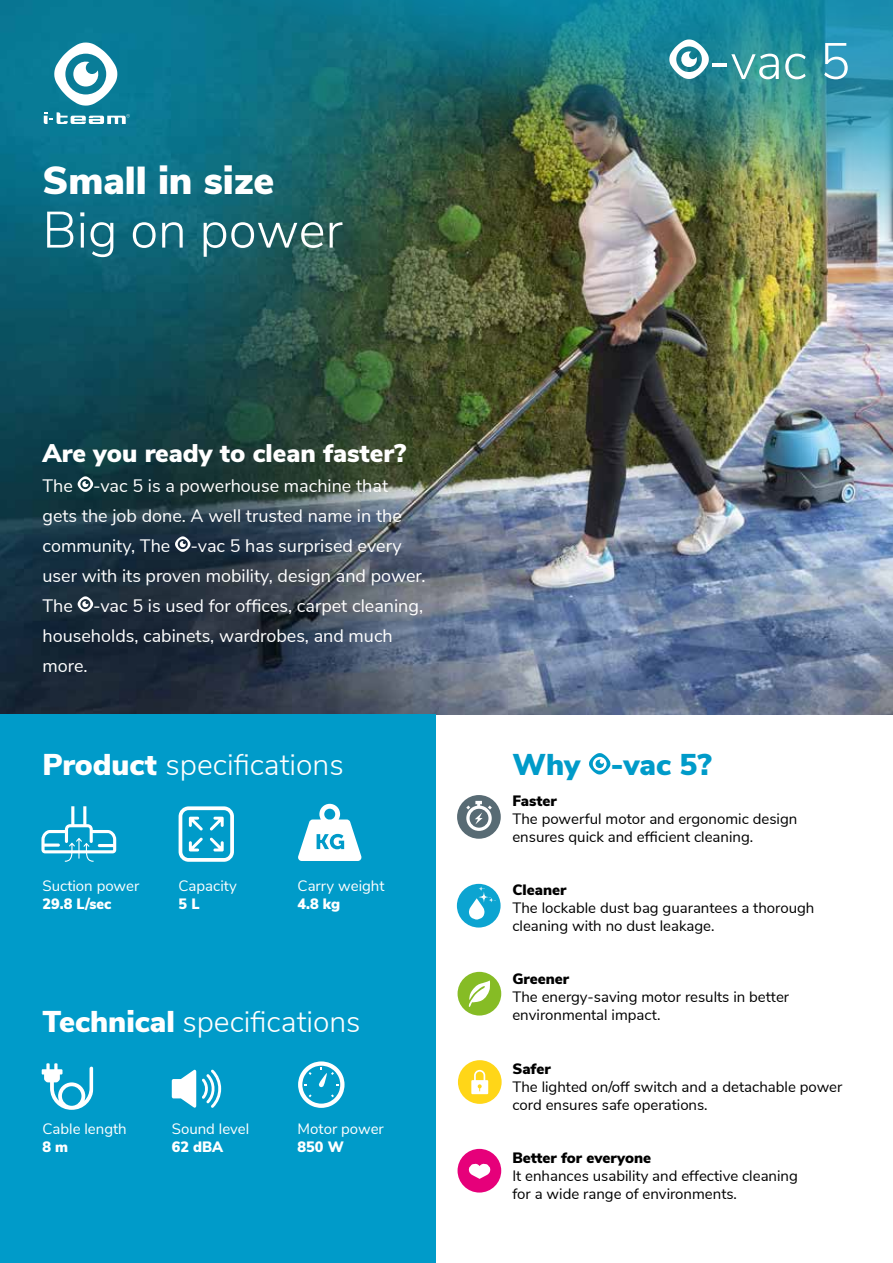
<style>
.page{position:relative;width:893px;height:1263px;background:#fff}
.page>*{position:absolute;margin:0;border:0;box-sizing:border-box;transform-origin:0 0}
.t1{font:300 51px "Nunito Sans";color:#fff}
.t2{font:900 39px "Nunito Sans";color:#fff}
.t3{font:300 30px "Nunito Sans";color:#fff}
.t4{font:900 30px "Nunito Sans";color:#009bc9}
.t5{font:900 25.5px "Nunito Sans";color:#fff}
.t6{font:18px/30px "Nunito Sans";color:#fff}
.t7{font:15px/18px "Nunito Sans";color:#000}
.t8{font:15px "Nunito Sans";color:#fff}
.t9{font:900 15px "Nunito Sans";color:#000}
.t10{font:900 15px "Nunito Sans";color:#fff;scale:.96 1}
.s1{font-weight:900}
.s2{font-weight:400}
</style>
<div class="page">
<img style="left:0;top:0;width:893px;height:714px">
<img style="left:212px;top:0;width:681px;height:300px">
<div style="left:0;top:714px;width:436px;height:549px;background:#009bc9"></div>
<svg style="left:54px;top:43px;width:63px;height:63px"></svg>
<svg style="left:44px;top:112px;width:86px;height:12px"></svg>
<svg style="left:669px;top:39px;width:40px;height:40px"></svg>
<div style="left:457px;top:795px;width:44px;height:44px;background:#586b74;border-radius:50%"></div>
<svg style="left:466px;top:801px;width:26px;height:30px"></svg>
<div style="left:457px;top:884px;width:44px;height:43px;background:#0ca4d1;border-radius:50%"></div>
<svg style="left:469px;top:886px;width:25px;height:33px"></svg>
<div style="left:458px;top:972px;width:43px;height:43px;background:#86bc25;border-radius:50%"></div>
<svg style="left:468px;top:980px;width:22px;height:27px"></svg>
<div style="left:458px;top:1060px;width:44px;height:44px;background:#ffd618;border-radius:50%"></div>
<svg style="left:471px;top:1070px;width:17px;height:24px"></svg>
<div style="left:458px;top:1149px;width:43px;height:43px;background:#e6007a;border-radius:50%"></div>
<svg style="left:468px;top:1163px;width:23px;height:16px"></svg>
<svg style="left:298px;top:1061px;width:46px;height:47px"></svg>
<svg style="left:41px;top:1063px;width:52px;height:47px"></svg>
<svg style="left:41px;top:806px;width:75px;height:56px"></svg>
<svg style="left:179px;top:806px;width:55px;height:56px"></svg>
<svg style="left:298px;top:804px;width:63px;height:57px"></svg>
<svg style="left:172px;top:1069px;width:24px;height:39px"></svg>
<svg style="left:202px;top:1069px;width:19px;height:39px"></svg>
<svg style="left:78px;top:476px;width:15px;height:16px"></svg>
<svg style="left:175px;top:536px;width:16px;height:16px"></svg>
<svg style="left:78px;top:596px;width:15px;height:16px"></svg>
<svg style="left:589px;top:753px;width:21px;height:21px"></svg>
<h2 class="t2" style="left:43px;top:151px;width:233px">Small in size</h2>
<h1 class="t1" style="left:43px;top:193px;width:302px">Big on power</h1>
<h3 class="t5" style="left:43px;top:434px;width:365px">Are you ready to clean faster?</h3>
<p class="t6" style="left:43px;top:469px;width:385px">The -vac 5 is a powerhouse machine that gets the job done. A well trusted name in the community, The -vac 5 has surprised every user with its proven mobility, design and power.<br>The -vac 5 is used for offices, carpet cleaning, households, cabinets, wardrobes, and much more.</p>
<h3 class="t3" style="left:43px;top:742px;width:303px"><span class="s1">Product</span> specifications</h3>
<p class="t8" style="left:43px;top:875px;width:98px">Suction power</p>
<p class="t10" style="left:43px;top:893px;width:73px">29.8 L/sec</p>
<p class="t8" style="left:179px;top:875px;width:60px">Capacity</p>
<p class="t10" style="left:179px;top:893px;width:23px">5 L</p>
<p class="t8" style="left:298px;top:875px;width:88px">Carry weight</p>
<p class="t10" style="left:298px;top:893px;width:46px">4.8 kg</p>
<h3 class="t3" style="left:43px;top:999px;width:320px"><span class="s1">Technical</span> specifications</h3>
<p class="t8" style="left:43px;top:1117px;width:86px">Cable length</p>
<p class="t10" style="left:43px;top:1135px;width:28px">8 m</p>
<p class="t8" style="left:172px;top:1117px;width:79px">Sound level</p>
<p class="t10" style="left:172px;top:1135px;width:55px">62 dBA</p>
<p class="t8" style="left:298px;top:1117px;width:88px">Motor power</p>
<p class="t10" style="left:298px;top:1135px;width:50px">850 W</p>
<h1 class="t1" style="left:709px;top:24px;width:143px"><span class="s2">-</span>vac 5</h1>
<h3 class="t4" style="left:512px;top:742px;width:201px">Why -vac 5?</h3>
<p class="t7" style="left:512px;top:808px;width:286px">The powerful motor and ergonomic design ensures quick and efficient cleaning.</p>
<p class="t9" style="left:512px;top:789px;width:46px">Faster</p>
<p class="t9" style="left:512px;top:879px;width:56px">Cleaner</p>
<p class="t7" style="left:512px;top:898px;width:304px">The lockable dust bag guarantees a thorough cleaning with no dust leakage.</p>
<p class="t9" style="left:512px;top:968px;width:58px">Greener</p>
<p class="t7" style="left:512px;top:987px;width:278px">The energy-saving motor results in better environmental impact.</p>
<p class="t9" style="left:512px;top:1057px;width:40px">Safer</p>
<p class="t7" style="left:512px;top:1076px;width:332px">The lighted on/off switch and a detachable power cord ensures safe operations.</p>
<p class="t9" style="left:512px;top:1147px;width:140px">Better for everyone</p>
<p class="t7" style="left:512px;top:1166px;width:287px">It enhances usability and effective cleaning for a wide range of environments.</p>
</div>
